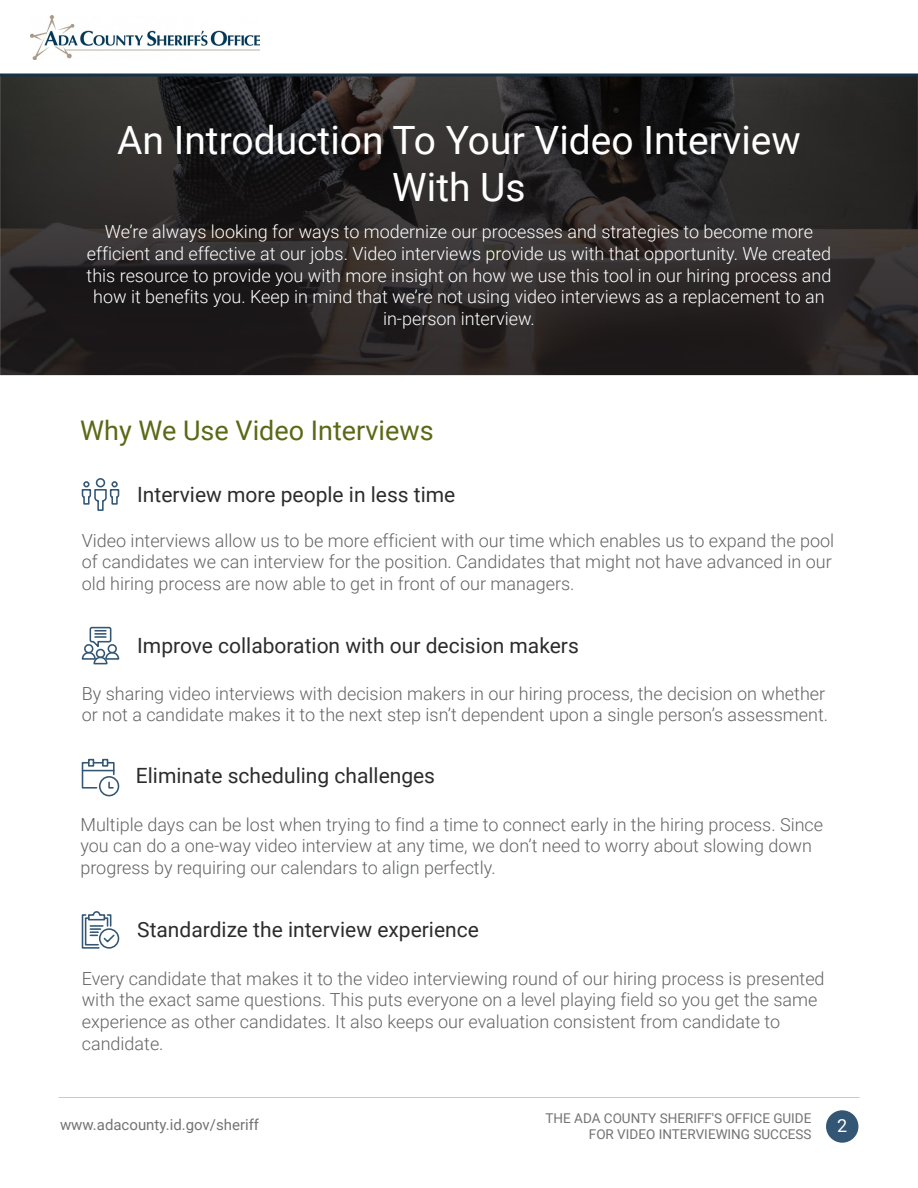
<style>
.page{position:relative;width:918px;height:1188px;background:#fff}
.page>*{position:absolute;margin:0;border:0;box-sizing:border-box;transform-origin:0 0}
.t1{font:39px/46.8px "Roboto";color:#fff;text-align:center}
.t2{font:27px "Roboto";color:#5b6916}
.t3{font:21px "Roboto";color:#2c2c2c}
.t4{font:300 18px/21.6px "Roboto";color:#636464}
.t5{font:300 18px/21.6px "Roboto";color:#fff;text-align:center}
.t6{font:18px "Roboto";color:#fff}
.t7{font:15px "Roboto";color:#737374}
.t8{font:13.5px/16.2px "Roboto";color:#737374;text-align:right}
</style>
<div class="page">
<img style="left:0;top:76px;width:918px;height:1067px">
<div style="left:826px;top:1110px;width:32px;height:33px;background:#325674;border-radius:50%"></div>
<img style="left:30px;top:15px;width:230px;height:45px">
<hr style="left:0;top:74px;width:918px;height:2px;background:#193145">
<svg style="left:81px;top:488px;width:39px;height:24px"></svg>
<div style="left:83px;top:481px;width:7px;height:6px;border:2px solid #325674;border-radius:50%"></div>
<div style="left:111px;top:481px;width:7px;height:6px;border:2px solid #325674;border-radius:50%"></div>
<div style="left:96px;top:478px;width:9px;height:9px;border:2px solid #325674;border-radius:50%"></div>
<svg style="left:81px;top:626px;width:39px;height:39px"></svg>
<div style="left:88px;top:759px;width:6px;height:8px;border:2px solid #325674"></div>
<div style="left:102px;top:759px;width:6px;height:8px;border:2px solid #325674"></div>
<div style="left:99px;top:776px;width:20px;height:20px;border:2px solid #325674;border-radius:50%"></div>
<svg style="left:81px;top:761px;width:34px;height:28px"></svg>
<div style="left:99px;top:928px;width:20px;height:21px;border:2px solid #325674;border-radius:50%"></div>
<svg style="left:81px;top:910px;width:35px;height:39px"></svg>
<h1 class="t1" style="left:117px;top:115px;width:685px">An Introduction To Your Video Interview<br>With Us</h1>
<p class="t5" style="left:87px;top:221px;width:746px">We’re always looking for ways to modernize our processes and strategies to become more efficient and effective at our jobs. Video interviews provide us with that opportunity. We created this resource to provide you with more insight on how we use this tool in our hiring process and how it benefits you. Keep in mind that we’re not using video interviews as a replacement to an in-person interview.</p>
<h2 class="t2" style="left:80px;top:412px;width:355px">Why We Use Video Interviews</h2>
<p class="t3" style="left:137px;top:479px;width:320px">Interview more people in less time</p>
<p class="t4" style="left:82px;top:529px;width:754px">Video interviews allow us to be more efficient with our time which enables us to expand the pool of candidates we can interview for the position. Candidates that might not have advanced in our old hiring process are now able to get in front of our managers.</p>
<p class="t3" style="left:137px;top:631px;width:443px">Improve collaboration with our decision makers</p>
<p class="t4" style="left:82px;top:682px;width:748px">By sharing video interviews with decision makers in our hiring process, the decision on whether or not a candidate makes it to the next step isn’t dependent upon a single person’s assessment.</p>
<p class="t3" style="left:136px;top:761px;width:301px">Eliminate scheduling challenges</p>
<p class="t4" style="left:80px;top:813px;width:744px">Multiple days can be lost when trying to find a time to connect early in the hiring process. Since you can do a one-way video interview at any time, we don’t need to worry about slowing down progress by requiring our calendars to align perfectly.</p>
<p class="t3" style="left:137px;top:915px;width:343px">Standardize the interview experience</p>
<p class="t4" style="left:82px;top:967px;width:744px">Every candidate that makes it to the video interviewing round of our hiring process is presented with the exact same questions. This puts everyone on a level playing field so you get the same experience as other candidates. It also keeps our evaluation consistent from candidate to candidate.</p>
<p class="t7" style="left:60px;top:1114px;width:201px">www.adacounty.id.gov/sheriff</p>
<p class="t8" style="left:546px;top:1109px;width:267px">THE ADA COUNTY SHERIFF'S OFFICE GUIDE<br>FOR VIDEO INTERVIEWING SUCCESS</p>
<p class="t6" style="left:837px;top:1113px;width:12px">2</p>
</div>
